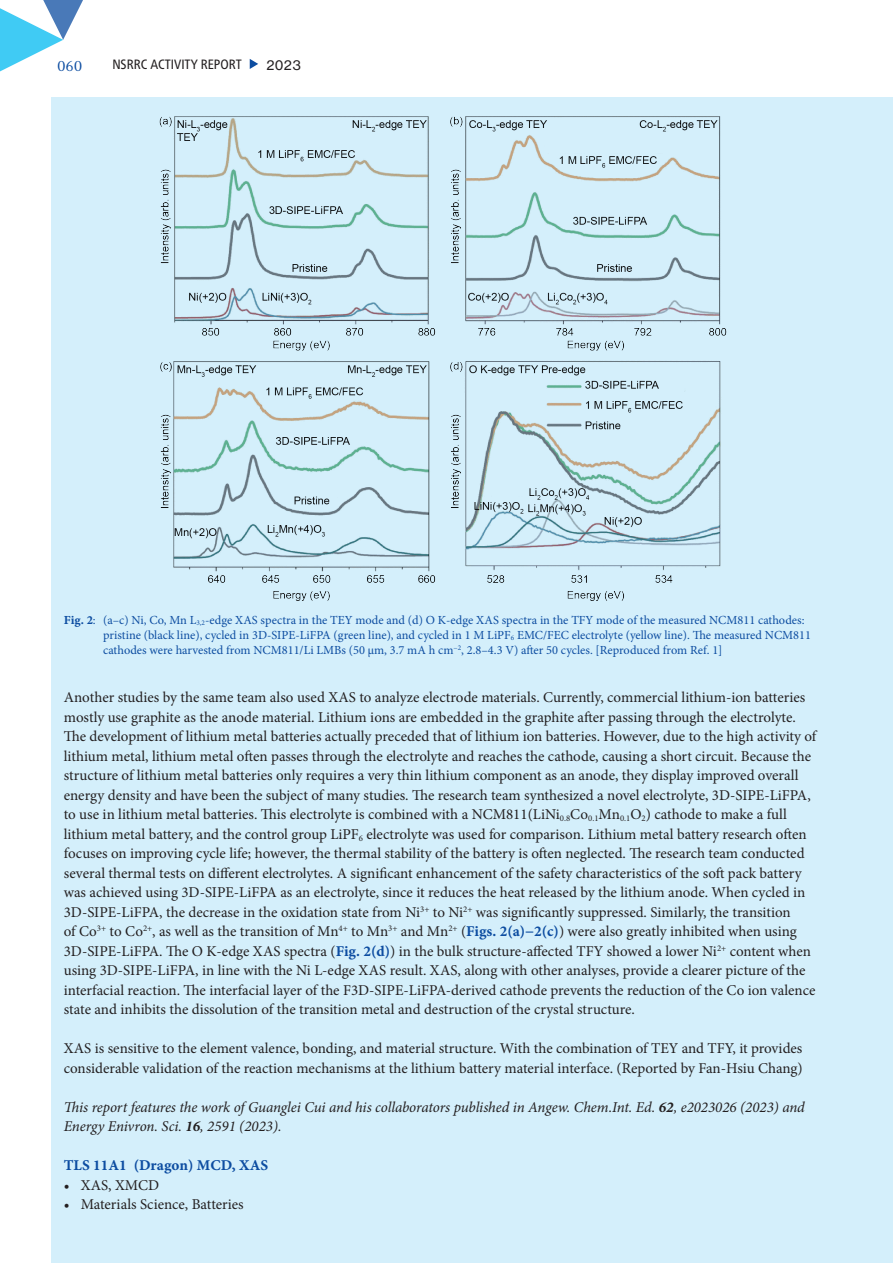
<style>
.page{position:relative;width:893px;height:1263px;background:#fff}
.page>*{position:absolute;margin:0;border:0;box-sizing:border-box;transform-origin:0 0}
.t1{font:15px/19.5px "Minion Pro";color:#231f20}
.t2{font:italic 15px/19.5px "Minion Pro";letter-spacing:-.005em;color:#231f20}
.t3{font:15px "Minion Pro Bold Capt";color:#0d4da1}
.t4{font:15px "Joanna Nova";color:#0d4da1}
.t5{font:condensed 13.5px "Frutiger Neue LTW1 G";color:#231f20}
.t6{font:13.5px "N Haas Grotesk TX Pro 55 Rg";color:#231f20}
.t7{font:12.3px/15.5px "Minion Pro";color:#0d4da1}
.s1{font-family:"Minion Pro Bold Capt"}
.s2{font-family:"Minion Pro Bold Capt";color:#0d4da1}
.s3{font-weight:700}
</style>
<div class="page">
<div style="left:51px;top:98px;width:842px;height:1165px;background:#d4effb"></div>
<svg style="left:250px;top:59px;width:8px;height:10px"></svg>
<svg style="left:0;top:0;width:138px;height:98px"></svg>
<img style="left:159px;top:116px;width:568px;height:485px">
<p class="t4" style="left:57px;top:56px;width:27px">060</p>
<p class="t5" style="left:112px;top:55px;width:131px">NSRRC ACTIVITY REPORT</p>
<p class="t6" style="left:266px;top:57px;width:37px">2023</p>
<p class="t7" style="left:103px;top:612px;width:709px;text-indent:-39px"><span class="s1">Fig. 2</span>: (a–c) Ni, Co, Mn L<sub>3,2</sub>-edge XAS spectra in the TEY mode and (d) O K-edge XAS spectra in the TFY mode of the measured NCM811 cathodes: pristine (black line), cycled in 3D-SIPE-LiFPA (green line), and cycled in 1 M LiPF<sub>6</sub> EMC/FEC electrolyte (yellow line). The measured NCM811 cathodes were harvested from NCM811/Li LMBs (50 μm, 3.7 mA h cm<sup>−2</sup>, 2.8–4.3 V) after 50 cycles. [Reproduced from Ref. 1]</p>
<p class="t1" style="left:64px;top:688px;width:754px">Another studies by the same team also used XAS to analyze electrode materials. Currently, commercial lithium-ion batteries mostly use graphite as the anode material. Lithium ions are embedded in the graphite after passing through the electrolyte.<br>The development of lithium metal batteries actually preceded that of lithium ion batteries. However, due to the high activity of lithium metal, lithium metal often passes through the electrolyte and reaches the cathode, causing a short circuit. Because the structure of lithium metal batteries only requires a very thin lithium component as an anode, they display improved overall energy density and have been the subject of many studies. The research team synthesized a novel electrolyte, 3D-SIPE-LiFPA, to use in lithium metal batteries. This electrolyte is combined with a NCM811(LiNi<sub>0.8</sub>Co<sub>0.1</sub>Mn<sub>0.1</sub>O<sub>2</sub>) cathode to make a full lithium metal battery, and the control group LiPF<sub>6</sub> electrolyte was used for comparison. Lithium metal battery research often focuses on improving cycle life; however, the thermal stability of the battery is often neglected. The research team conducted several thermal tests on different electrolytes. A significant enhancement of the safety characteristics of the soft pack battery was achieved using 3D-SIPE-LiFPA as an electrolyte, since it reduces the heat released by the lithium anode. When cycled in 3D-SIPE-LiFPA, the decrease in the oxidation state from Ni<sup>3+</sup> to Ni<sup>2+</sup> was significantly suppressed. Similarly, the transition<br>of Co<sup>3+</sup> to Co<sup>2+</sup>, as well as the transition of Mn<sup>4+</sup> to Mn<sup>3+</sup> and Mn<sup>2+</sup> (<span class="s2">Figs. 2(a)−2(c)</span>) were also greatly inhibited when using 3D-SIPE-LiFPA. The O K-edge XAS spectra (<span class="s2">Fig. 2(d)</span>) in the bulk structure-affected TFY showed a lower Ni<sup>2+</sup> content when using 3D-SIPE-LiFPA, in line with the Ni L-edge XAS result. XAS, along with other analyses, provide a clearer picture of the interfacial reaction. The interfacial layer of the F3D-SIPE-LiFPA-derived cathode prevents the reduction of the Co ion valence state and inhibits the dissolution of the transition metal and destruction of the crystal structure.</p>
<p class="t1" style="left:64px;top:1039px;width:740px">XAS is sensitive to the element valence, bonding, and material structure. With the combination of TEY and TFY, it provides considerable validation of the reaction mechanisms at the lithium battery material interface. (Reported by Fan-Hsiu Chang)</p>
<p class="t2" style="left:64px;top:1097px;width:743px">This report features the work of Guanglei Cui and his collaborators published in Angew. Chem.Int. Ed. <span class="s3">62</span>, e2023026 (2023) and<br>Energy Enivron. Sci. <span class="s3">16</span>, 2591 (2023).</p>
<p class="t3" style="left:64px;top:1154px;width:206px">TLS 11A1 (Dragon) MCD, XAS</p>
<p class="t1" style="left:64px;top:1175px;width:97px">• XAS, XMCD</p>
<p class="t1" style="left:64px;top:1195px;width:181px">• Materials Science, Batteries</p>
</div>
